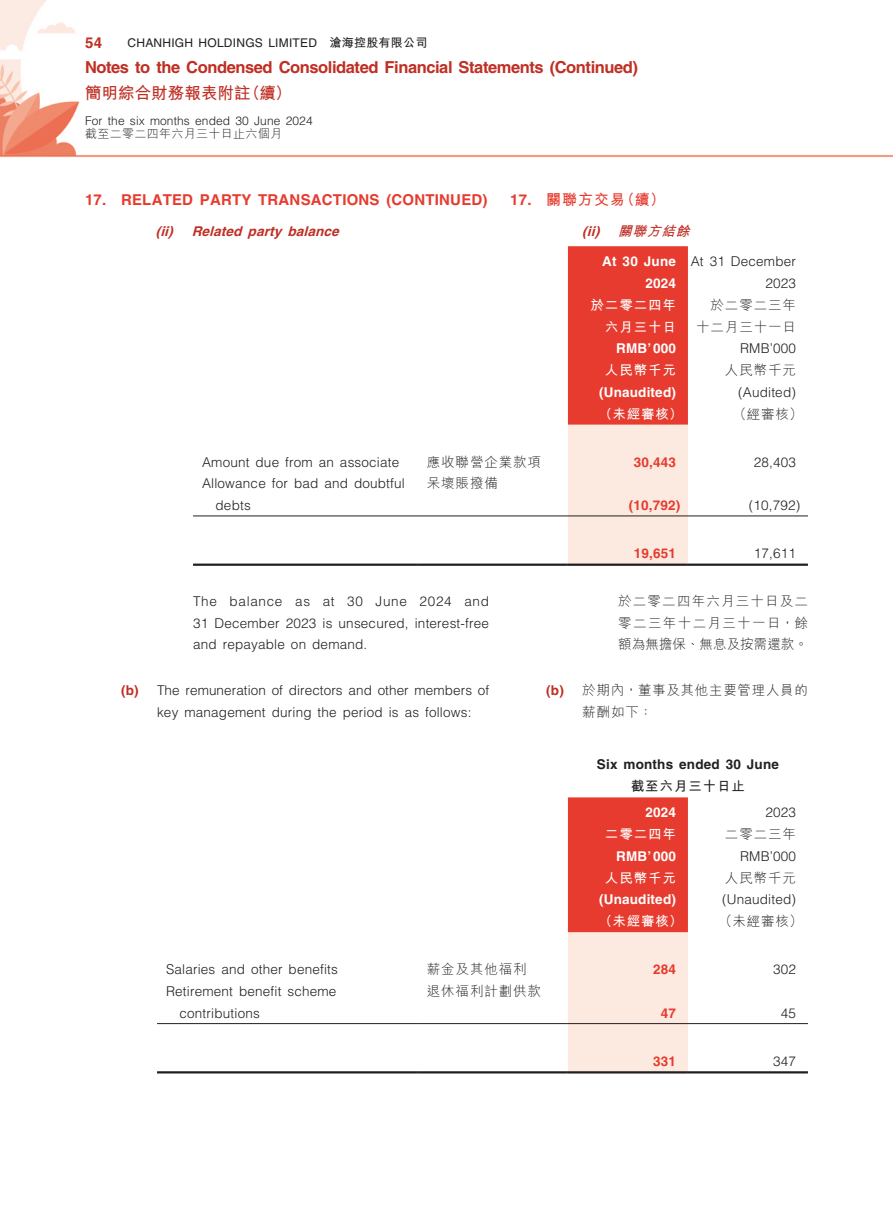
<style>
.page{position:relative;width:893px;height:1212px;background:#fff}
.page>*{position:absolute;margin:0;border:0;box-sizing:border-box;transform-origin:0 0}
.t1{font:700 16.5px "Helvetica LT Std";letter-spacing:-.025em;color:#bf2f24}
.t2{font:700 16.5px "M Hei HK";letter-spacing:.005em;color:#bf2f24}
._03_H1{font:700 15px "Helvetica LT Std";letter-spacing:.015em;color:#e63b2e}
._03_H1-2{font:700 15px "M Hei HK";letter-spacing:.065em;color:#e63b2e}
.t3{font:700 15px "Helvetica LT Std";color:#bf2f24}
._01_Body_Text{font:300 13.5px/21.8px "Helvetica LT Std";letter-spacing:.015em;color:#231f20;text-align:right}
._15_Table_Stub{font:300 13.5px/21.8px "Helvetica LT Std";letter-spacing:.015em;color:#231f20}
._04___H2{font:300 13.5px/21.8px "Helvetica LT Std";letter-spacing:.005em;color:#231f20}
._01_Body_Text-2{font:300 13.5px/21.8px "M Hei HK";letter-spacing:.065em;color:#231f20;text-align:justify}
._01_Body_Text-3{font:700 13.5px/21.8px "Helvetica LT Std";letter-spacing:.015em;color:#fff;text-align:right}
._01_Body_Text-4{font:700 13.5px/21.8px "M Hei HK";letter-spacing:.065em;color:#fff;text-align:right}
._15_Table_Stub-2{font:300 13.5px "M Hei HK";letter-spacing:.065em;color:#231f20}
._01_Body_Text-5{font:700 13.5px "Helvetica LT Std";letter-spacing:.015em;color:#e63b2e}
._04___H2-2{font:300 13.5px/21.8px "M Hei HK";letter-spacing:.055em;color:#231f20}
._05_____H3{font:italic 700 13.5px "Helvetica LT Std";color:#bf2f24}
._01_Body_Text-6{font:700 13.5px "Helvetica LT Std";letter-spacing:.015em;color:#231f20}
._05_____H3-2{font:italic 700 13.5px "M Hei HK";color:#bf2f24}
._01_Body_Text-7{font:700 13.5px "M Hei HK";letter-spacing:.065em;color:#231f20}
.t4{font:12px "Helvetica LT Std";letter-spacing:.02em;color:#231f20}
.t5{font:300 12px "Helvetica LT Std";letter-spacing:.01em;color:#231f20}
.t6{font:300 12px "M Hei HK";letter-spacing:.03em;color:#231f20}
.s1{font-family:"M Hei HK";font-weight:700}
.s2{font-family:"Helvetica LT Std"}
.s3{font-weight:700;color:#bf2f24}
.s4{font-family:"Helvetica LT Std";font-weight:700;color:#bf2f24}
</style>
<div class="page">
<img style="left:0;top:0;width:892px;height:1074px">
<svg style="left:568px;top:246px;width:120px;height:317px;background:#ef867b"></svg>
<hr style="left:193px;top:515px;width:225px;height:1px;background:#231f20">
<hr style="left:418px;top:515px;width:150px;height:1px;background:#231f20">
<hr style="left:568px;top:515px;width:120px;height:1px;background:#231f20">
<hr style="left:688px;top:515px;width:120px;height:1px;background:#231f20">
<hr style="left:193px;top:563px;width:225px;height:3px;background:#231f20">
<hr style="left:418px;top:563px;width:150px;height:3px;background:#231f20">
<hr style="left:568px;top:563px;width:120px;height:3px;background:#231f20">
<hr style="left:688px;top:563px;width:120px;height:3px;background:#231f20">
<svg style="left:568px;top:797px;width:120px;height:274px;background:#f19388"></svg>
<hr style="left:157px;top:1023px;width:261px;height:1px;background:#231f20">
<hr style="left:418px;top:1023px;width:150px;height:1px;background:#231f20">
<hr style="left:568px;top:1023px;width:120px;height:1px;background:#231f20">
<hr style="left:688px;top:1023px;width:120px;height:1px;background:#231f20">
<hr style="left:157px;top:1071px;width:261px;height:2px;background:#231f20">
<hr style="left:418px;top:1071px;width:150px;height:2px;background:#231f20">
<hr style="left:568px;top:1071px;width:120px;height:2px;background:#231f20">
<hr style="left:688px;top:1071px;width:120px;height:2px;background:#231f20">
<p class="t3" style="left:85px;top:34px;width:19px">54</p>
<p class="t4" style="left:128px;top:36px;width:301px">CHANHIGH HOLDINGS LIMITED <span class="s1">滄海控股有限公司</span></p>
<p class="t1" style="left:85px;top:57px;width:554px">Notes to the Condensed Consolidated Financial Statements (Continued)</p>
<p class="t2" style="left:85px;top:81px;width:208px">簡明綜合財務報表附註（續）</p>
<p class="t5" style="left:85px;top:113px;width:229px">For the six months ended 30 June 2024</p>
<p class="t6" style="left:85px;top:125px;width:199px">截至二零二四年六月三十日止六個月</p>
<p class="_03_H1" style="left:85px;top:190px;width:404px">17. RELATED PARTY TRANSACTIONS (CONTINUED)</p>
<p class="_05_____H3" style="left:156px;top:222px;width:189px">(ii) Related party balance</p>
<p class="_03_H1-2" style="left:510px;top:188px;width:156px"><span class="s2">17.</span> 關聯方交易（續）</p>
<p class="_05_____H3-2" style="left:582px;top:221px;width:113px"><span class="s2">(ii)</span> 關聯方結餘</p>
<p class="_01_Body_Text-3" style="left:602px;top:250px;width:75px">At 30 June<br>2024</p>
<p class="_01_Body_Text" style="left:691px;top:250px;width:107px">At 31 December<br>2023</p>
<p class="_01_Body_Text-4" style="left:591px;top:293px;width:87px">於二零二四年六月三十日</p>
<p class="_01_Body_Text-2" style="left:696px;top:293px;width:101px;text-align:right">於二零二三年十二月三十一日</p>
<p class="_01_Body_Text-3" style="left:616px;top:337px;width:61px">RMB’000</p>
<p class="_01_Body_Text" style="left:740px;top:337px;width:57px">RMB’000</p>
<p class="_01_Body_Text-4" style="left:605px;top:358px;width:72px">人民幣千元</p>
<p class="_01_Body_Text-2" style="left:725px;top:359px;width:72px">人民幣千元</p>
<p class="_01_Body_Text-3" style="left:599px;top:381px;width:78px">(Unaudited)</p>
<p class="_01_Body_Text" style="left:738px;top:381px;width:59px">(Audited)</p>
<p class="_01_Body_Text-4" style="left:599px;top:402px;width:85px">（未經審核）</p>
<p class="_01_Body_Text-2" style="left:733px;top:402px;width:71px">（經審核）</p>
<p class="_15_Table_Stub" style="left:202px;top:451px;width:199px">Amount due from an associate</p>
<p class="_15_Table_Stub-2" style="left:427px;top:452px;width:116px">應收聯營企業款項</p>
<p class="_01_Body_Text-5" style="left:634px;top:454px;width:44px">30,443</p>
<p class="_01_Body_Text" style="left:754px;top:451px;width:44px">28,403</p>
<p class="_15_Table_Stub" style="left:216px;top:472px;width:191px;text-indent:-14px">Allowance for bad and doubtful debts</p>
<p class="_15_Table_Stub-2" style="left:427px;top:474px;width:72px">呆壞賬撥備</p>
<p class="_01_Body_Text-5" style="left:629px;top:497px;width:53px">(10,792)</p>
<p class="_01_Body_Text" style="left:749px;top:494px;width:53px">(10,792)</p>
<p class="_01_Body_Text-5" style="left:634px;top:545px;width:44px">19,651</p>
<p class="_01_Body_Text" style="left:754px;top:542px;width:44px">17,611</p>
<p class="_01_Body_Text" style="left:193px;top:590px;width:298px;text-align:justify">The balance as at 30 June 2024 and 31 December 2023 is unsecured, interest-free and repayable on demand.</p>
<p class="_04___H2" style="left:157px;top:679px;width:334px;text-indent:-36px"><span class="s3">(b)</span> The remuneration of directors and other members of key management during the period is as follows:</p>
<p class="_01_Body_Text-2" style="left:618px;top:589px;width:191px">於二零二四年六月三十日及二零二三年十二月三十一日，餘額為無擔保、無息及按需還款。</p>
<p class="_04___H2-2" style="left:582px;top:679px;width:227px;text-indent:-36px"><span class="s4">(b)</span> 於期內，董事及其他主要管理人員的薪酬如下：</p>
<p class="_01_Body_Text-6" style="left:597px;top:756px;width:184px">Six months ended 30 June</p>
<p class="_01_Body_Text-7" style="left:631px;top:776px;width:116px">截至六月三十日止</p>
<p class="_01_Body_Text-3" style="left:645px;top:801px;width:32px">2024</p>
<p class="_01_Body_Text" style="left:765px;top:802px;width:32px">2023</p>
<p class="_01_Body_Text-4" style="left:605px;top:822px;width:72px">二零二四年</p>
<p class="_01_Body_Text-2" style="left:725px;top:823px;width:72px">二零二三年</p>
<p class="_01_Body_Text-3" style="left:616px;top:845px;width:61px">RMB’000</p>
<p class="_01_Body_Text" style="left:740px;top:845px;width:57px">RMB’000</p>
<p class="_01_Body_Text-4" style="left:605px;top:866px;width:72px">人民幣千元</p>
<p class="_01_Body_Text-2" style="left:725px;top:866px;width:72px">人民幣千元</p>
<p class="_01_Body_Text-3" style="left:599px;top:888px;width:78px">(Unaudited)</p>
<p class="_01_Body_Text" style="left:722px;top:889px;width:75px">(Unaudited)</p>
<p class="_01_Body_Text-4" style="left:599px;top:909px;width:85px">（未經審核）</p>
<p class="_01_Body_Text-2" style="left:719px;top:910px;width:85px">（未經審核）</p>
<p class="_15_Table_Stub" style="left:166px;top:958px;width:173px">Salaries and other benefits</p>
<p class="_15_Table_Stub-2" style="left:427px;top:960px;width:101px">薪金及其他福利</p>
<p class="_01_Body_Text-5" style="left:653px;top:961px;width:24px">284</p>
<p class="_01_Body_Text" style="left:773px;top:958px;width:24px">302</p>
<p class="_15_Table_Stub" style="left:180px;top:980px;width:158px;text-indent:-14px">Retirement benefit scheme contributions</p>
<p class="_15_Table_Stub-2" style="left:427px;top:981px;width:116px">退休福利計劃供款</p>
<p class="_01_Body_Text-5" style="left:661px;top:1005px;width:17px">47</p>
<p class="_01_Body_Text" style="left:781px;top:1002px;width:17px">45</p>
<p class="_01_Body_Text-5" style="left:653px;top:1053px;width:24px">331</p>
<p class="_01_Body_Text" style="left:773px;top:1050px;width:24px">347</p>
</div>
